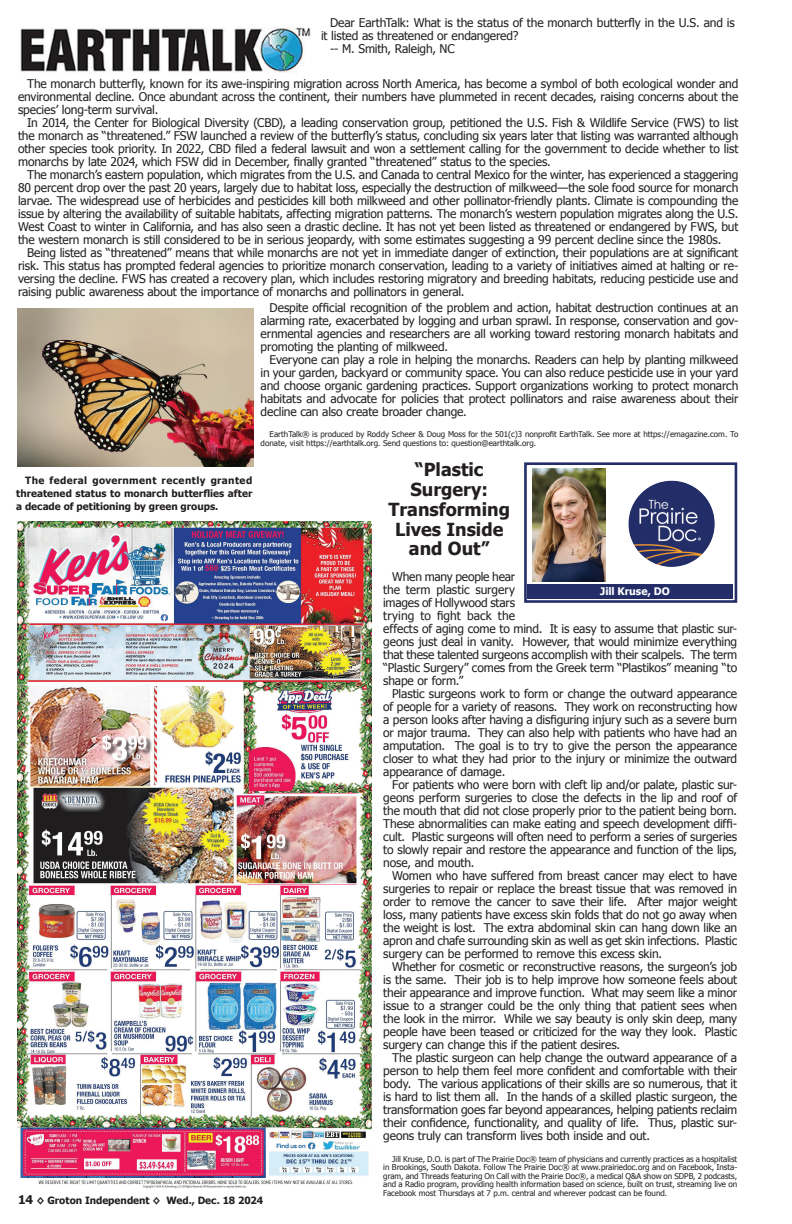
<style>
.page{position:relative;width:792px;height:1224px;background:#fff}
.page>*{position:absolute;margin:0;border:0;box-sizing:border-box;transform-origin:0 0}
.t1{font:700 18px/19.8px "Tahoma";color:#231f20;text-align:center}
.t2{font:12px/13px "Tahoma";letter-spacing:-.01em;color:#231f20;text-align:justify}
.t3{font:700 10.4px "Tahoma";color:#fff}
.t4{font:700 10px/13px "Tahoma";color:#231f20;text-align:justify}
.t5{font:8px/8.5px "Tahoma";color:#231f20;text-align:justify}
.s1{font-size:12px}
</style>
<div class="page">
<img style="left:18px;top:521px;width:353px;height:668px">
<img style="left:20px;top:28px;width:291px;height:45px">
<div style="left:524px;top:462px;width:213px;height:141px;border:3px solid #232e68"></div>
<img style="left:628px;top:480px;width:87px;height:87px">
<div style="left:527px;top:585px;width:205px;height:14px;background:#232e68"></div>
<img style="left:532px;top:469px;width:73px;height:112px">
<img style="left:18px;top:309px;width:236px;height:157px">
<p class="t2" style="left:330px;top:16px;width:406px">Dear EarthTalk: What is the status of the monarch butterfly in the U.S. and is</p>
<p class="t2" style="left:321px;top:29px;width:199px">it listed as threatened or endangered?</p>
<p class="t2" style="left:330px;top:42px;width:126px">-- M. Smith, Raleigh, NC</p>
<p class="t2" style="left:18px;top:76px;width:722px;text-indent:9px">The monarch butterfly, known for its awe-inspiring migration across North America, has become a symbol of both ecological wonder and environmental decline. Once abundant across the continent, their numbers have plummeted in recent decades, raising concerns about the species’ long-term survival.</p>
<p class="t2" style="left:18px;top:115px;width:722px;text-indent:9px">In 2014, the Center for Biological Diversity (CBD), a leading conservation group, petitioned the U.S. Fish &amp; Wildlife Service (FWS) to list the monarch as “threatened.” FSW launched a review of the butterfly’s status, concluding six years later that listing was warranted although other species took priority. In 2022, CBD filed a federal lawsuit and won a settlement calling for the government to decide whether to list monarchs by late 2024, which FSW did in December, finally granted “threatened” status to the species.</p>
<p class="t2" style="left:18px;top:167px;width:722px;text-indent:9px">The monarch’s eastern population, which migrates from the U.S. and Canada to central Mexico for the winter, has experienced a staggering 80 percent drop over the past 20 years, largely due to habitat loss, especially the destruction of milkweed—the sole food source for monarch larvae. The widespread use of herbicides and pesticides kill both milkweed and other pollinator-friendly plants. Climate is compounding the issue by altering the availability of suitable habitats, affecting migration patterns. The monarch’s western population migrates along the U.S.<br>West Coast to winter in California, and has also seen a drastic decline. It has not yet been listed as threatened or endangered by FWS, but the western monarch is still considered to be in serious jeopardy, with some estimates suggesting a 99 percent decline since the 1980s.</p>
<p class="t2" style="left:18px;top:245px;width:722px;text-indent:9px">Being listed as “threatened” means that while monarchs are not yet in immediate danger of extinction, their populations are at significant risk. This status has prompted federal agencies to prioritize monarch conservation, leading to a variety of initiatives aimed at halting or re&shy;versing the decline. FWS has created a recovery plan, which includes restoring migratory and breeding habitats, reducing pesticide use and raising public awareness about the importance of monarchs and pollinators in general.</p>
<p class="t2" style="left:261px;top:300px;width:479px;text-indent:9px">Despite official recognition of the problem and action, habitat destruction continues at an alarming rate, exacerbated by logging and urban sprawl. In response, conservation and gov&shy;ernmental agencies and researchers are all working toward restoring monarch habitats and promoting the planting of milkweed.</p>
<p class="t2" style="left:261px;top:352px;width:479px;text-indent:9px">Everyone can play a role in helping the monarchs. Readers can help by planting milkweed in your garden, backyard or community space. You can also reduce pesticide use in your yard and choose organic gardening practices. Support organizations working to protect monarch habitats and advocate for policies that protect pollinators and raise awareness about their decline can also create broader change.</p>
<p class="t5" style="left:261px;top:430px;width:479px;text-indent:9px">EarthTalk® is produced by Roddy Scheer &amp; Doug Moss for the 501(c)3 nonprofit EarthTalk. See more at https://emagazine.com. To donate, visit https://earthtalk.org. Send questions to: question@earthtalk.org.</p>
<p class="t4" style="left:16px;top:473px;width:238px;text-indent:9px">The federal government recently granted threatened status to monarch butterflies after a decade of petitioning by green groups.</p>
<p class="t4" style="left:18px;top:1193px;width:247px"><span class="s1">14</span> ◊ Groton Independent ◊ Wed., Dec. 18 2024</p>
<h1 class="t1" style="left:388px;top:459px;width:123px">“Plastic<br>Surgery:<br>Transforming<br>Lives Inside and Out”</h1>
<p class="t2" style="left:383px;top:570px;width:356px;text-align:left;text-indent:9px">When many people hear<br>the term plastic surgery<br>images of Hollywood stars<br>trying to fight back the<br>effects of aging come to mind. It is easy to assume that plastic sur&shy;geons just deal in vanity. However, that would minimize everything that these talented surgeons accomplish with their scalpels. The term “Plastic Surgery” comes from the Greek term “Plastikos” meaning “to shape or form.”</p>
<p class="t2" style="left:383px;top:687px;width:355px;text-indent:9px">Plastic surgeons work to form or change the outward appearance of people for a variety of reasons. They work on reconstructing how a person looks after having a disfiguring injury such as a severe burn or major trauma. They can also help with patients who have had an amputation. The goal is to try to give the person the appearance closer to what they had prior to the injury or minimize the outward appearance of damage.</p>
<p class="t2" style="left:383px;top:778px;width:356px;text-indent:9px">For patients who were born with cleft lip and/or palate, plastic sur&shy;geons perform surgeries to close the defects in the lip and roof of the mouth that did not close properly prior to the patient being born.<br>These abnormalities can make eating and speech development diffi&shy;cult. Plastic surgeons will often need to perform a series of surgeries to slowly repair and restore the appearance and function of the lips, nose, and mouth.</p>
<p class="t2" style="left:383px;top:869px;width:356px;text-indent:9px">Women who have suffered from breast cancer may elect to have surgeries to repair or replace the breast tissue that was removed in order to remove the cancer to save their life. After major weight loss, many patients have excess skin folds that do not go away when the weight is lost. The extra abdominal skin can hang down like an apron and chafe surrounding skin as well as get skin infections. Plastic surgery can be performed to remove this excess skin.</p>
<p class="t2" style="left:383px;top:960px;width:355px;text-indent:9px">Whether for cosmetic or reconstructive reasons, the surgeon’s job is the same. Their job is to help improve how someone feels about their appearance and improve function. What may seem like a minor issue to a stranger could be the only thing that patient sees when the look in the mirror. While we say beauty is only skin deep, many people have been teased or criticized for the way they look. Plastic surgery can change this if the patient desires.</p>
<p class="t2" style="left:383px;top:1051px;width:356px;text-indent:9px">The plastic surgeon can help change the outward appearance of a person to help them feel more confident and comfortable with their body. The various applications of their skills are so numerous, that it is hard to list them all. In the hands of a skilled plastic surgeon, the transformation goes far beyond appearances, helping patients reclaim their confidence, functionality, and quality of life. Thus, plastic sur&shy;geons truly can transform lives both inside and out.</p>
<p class="t5" style="left:383px;top:1154px;width:356px;text-indent:9px">Jill Kruse, D.O. is part of The Prairie Doc® team of physicians and currently practices as a hospitalist in Brookings, South Dakota. Follow The Prairie Doc® at www.prairiedoc.org and on Facebook, Insta&shy;gram, and Threads featuring On Call with the Prairie Doc®, a medical Q&amp;A show on SDPB, 2 podcasts, and a Radio program, providing health information based on science, built on trust, streaming live on Facebook most Thursdays at 7 p.m. central and wherever podcast can be found.</p>
<p class="t3" style="left:600px;top:584px;width:71px">Jill Kruse, DO</p>
</div>
